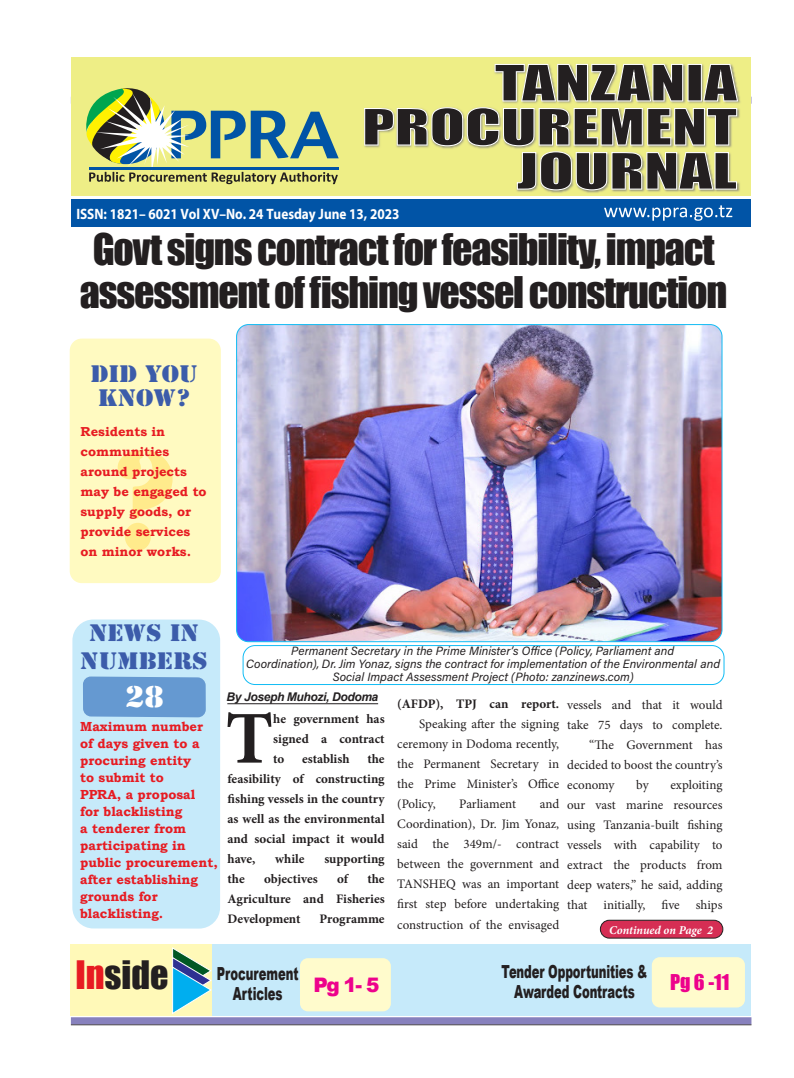
<style>
.page{position:relative;width:794px;height:1078px;background:#fff}
.page>*{position:absolute;margin:0;border:0;box-sizing:border-box;transform-origin:0 0}
.t1{font:129px "Stencil Std";color:#ffeb8c;scale:.93 1}
.t2{font:700 74.5px "Minion Pro";color:#231f20}
.t3{font:40px/43px "Impact";letter-spacing:-.03em;color:#231f20;text-align:center}
.t4{font:36px "Impact";color:#231f20}
.t5{font:28px "Stencil Std";color:#fff;scale:1.09 1}
.t6{font:22.3px/24px "Stencil Std";letter-spacing:-.005em;color:#3c5caa;text-align:center;scale:1.09 1}
.t7{font:20px "Impact";color:#ed028c}
.t8{font:900 20px "Arial";color:#ed028c}
.t9{font:900 18px/20px "Arial";letter-spacing:-.01em;color:#231f20;text-align:center;scale:.64 1}
.t10{font:700 15px "Myriad Pro";color:#fff;scale:.88 1}
.t11{font:700 13.1px/17px "Bookman Old Style";color:#e71b22}
.t12{font:13px/20px "Minion Pro";color:#231f20;text-align:justify}
.t13{font:700 13px/20px "Minion Pro";color:#231f20;text-align:justify}
.t14{font:700 13px/20px "Bookman Old Style";color:#e71b22}
.t15{font:12px/13px "Acumin Variable Concept";letter-spacing:.01em;color:#231f20;text-align:center}
.t16{font:italic 700 12px "Arial";letter-spacing:-.03em;color:#231f20}
.t17{font:italic 700 12px "Minion Pro";letter-spacing:-.005em;color:#fff}
.s1{color:#e71b22}
</style>
<div class="page">
<hr style="left:71px;top:1023px;width:680px;height:1px;background:#231f20">
<svg style="left:71px;top:1017px;width:680px;height:6px;background:#8c86bf"></svg>
<div style="left:71px;top:57px;width:679px;height:141px;background:#eeee86"></div>
<div style="left:71px;top:198px;width:679px;height:29px;background:#0154a6"></div>
<svg style="left:86px;top:88px;width:253px;height:96px"></svg>
<svg style="left:604px;top:205px;width:128px;height:16px"></svg>
<hr style="left:71px;top:196px;width:679px;height:3px;background:#fff">
<img style="left:495px;top:63px;width:246px;height:130px">
<svg style="left:494px;top:64px;width:244px;height:37px;background:#6b6855"></svg>
<svg style="left:364px;top:107px;width:373px;height:83px"></svg>
<div style="left:72px;top:619px;width:148px;height:309px;background:#c6eafa;border-radius:21px"></div>
<div style="left:70px;top:338px;width:151px;height:245px;background:#fffac1;border-radius:12px"></div>
<div style="left:70px;top:943px;width:681px;height:72px;background:#c6eafa"></div>
<div style="left:70px;top:943px;width:142px;height:72px;background:#fff9b8"></div>
<svg style="left:172px;top:947px;width:40px;height:67px"></svg>
<div style="left:300px;top:957px;width:91px;height:54px;background:#fffbcc;border-radius:8px"></div>
<div style="left:652px;top:956px;width:93px;height:51px;background:#fffbcc;border-radius:8px"></div>
<div style="left:83px;top:676px;width:123px;height:41px;background:#6599d1"></div>
<img style="left:236px;top:324px;width:486px;height:317px">
<div style="left:236px;top:324px;width:486px;height:317px;border:1px solid #11bcf4;border-radius:12px"></div>
<div style="left:243px;top:645px;width:481px;height:39px;border:1px solid #11bcf4;border-radius:12px"></div>
<div style="left:600px;top:920px;width:123px;height:17px;background:#d62e54;border-radius:9px"></div>
<div style="left:600px;top:919px;width:123px;height:19px;border:1px solid #231f20;border-radius:9px"></div>
<hr style="left:227px;top:703px;width:151px;height:1px;background:#231f20">
<p class="t10" style="left:76px;top:204px;width:369px">ISSN: 1821– 6021 Vol XV–No. 24 Tuesday June 13, 2023</p>
<p class="t3" style="left:80px;top:227px;width:649px">Govt signs contract for feasibility, impact assessment of fishing vessel construction</p>
<p class="t6" style="left:91px;top:362px;width:100px">DID YOU<br>KNOW?</p>
<p class="t14" style="left:81px;top:421px;width:128px">Residents in communities around projects may be engaged to supply goods, or provide services on minor works.</p>
<p class="t1" style="left:109px;top:417px;width:80px">?</p>
<p class="t6" style="left:80px;top:619px;width:118px;line-height:28px">NEWS IN<br>NUMBERS</p>
<p class="t5" style="left:125px;top:678px;width:37px">28</p>
<p class="t11" style="left:80px;top:717px;width:139px">Maximum number of days given to a procuring entity<br>to submit to<br>PPRA, a proposal<br>for blacklisting<br>a tenderer from participating in public procurement, after establishing grounds for blacklisting.</p>
<p class="t15" style="left:246px;top:643px;width:475px">Permanent Secretary in the Prime Minister’s Office (Policy, Parliament and<br>Coordination), Dr. Jim Yonaz, signs the contract for implementation of the Environmental and<br>Social Impact Assessment Project (Photo: zanzinews.com)</p>
<p class="t16" style="left:226px;top:688px;width:153px">By Joseph Muhozi, Dodoma</p>
<p class="t13" style="left:397px;top:693px;width:163px">(AFDP), TPJ can report.</p>
<p class="t12" style="left:397px;top:714px;width:163px;text-indent:22px">Speaking after the signing ceremony in Dodoma recently, the Permanent Secretary in the Prime Minister’s Office (Policy,</p>
<p class="t12" style="left:567px;top:694px;width:157px">vessels and that it would take 75 days to complete.</p>
<p class="t12" style="left:567px;top:734px;width:157px;text-indent:22px">“The Government has decided to boost the country’s economy</p>
<p class="t2" style="left:225px;top:686px;width:49px">T</p>
<p class="t13" style="left:273px;top:708px;width:113px">he government has signed a contract to</p>
<p class="t13" style="left:227px;top:748px;width:159px;text-indent:140px">the feasibility of constructing fishing vessels in the country as well as the environmental and social impact it would have,</p>
<p class="t13" style="left:302px;top:748px;width:49px">establish</p>
<p class="t12" style="left:567px;top:774px;width:157px;text-indent:103px">exploiting our vast marine resources using Tanzania-built fishing vessels with capability to extract the products from deep waters,” he said, adding that initially, five ships</p>
<p class="t12" style="left:636px;top:774px;width:14px">by</p>
<p class="t12" style="left:397px;top:794px;width:163px;text-indent:142px">and Coordination), Dr. Jim Yonaz, said the 349m/- contract between the government and TANSHEQ was an important first step before undertaking construction of the envisaged</p>
<p class="t12" style="left:459px;top:794px;width:58px">Parliament</p>
<p class="t13" style="left:275px;top:848px;width:31px">while</p>
<p class="t13" style="left:324px;top:848px;width:62px">supporting</p>
<p class="t13" style="left:227px;top:868px;width:19px">the</p>
<p class="t13" style="left:264px;top:868px;width:55px">objectives</p>
<p class="t13" style="left:337px;top:868px;width:12px">of</p>
<p class="t13" style="left:227px;top:868px;width:159px;text-indent:140px">the Agriculture and Fisheries Development</p>
<p class="t13" style="left:319px;top:908px;width:67px">Programme</p>
<p class="t17" style="left:609px;top:920px;width:106px">Continued on Page 2</p>
<p class="t4" style="left:75px;top:946px;width:95px"><span class="s1">In</span>side</p>
<p class="t9" style="left:217px;top:962px;width:130px">Procurement<br>Articles</p>
<p class="t8" style="left:313px;top:970px;width:68px">Pg 1- 5</p>
<p class="t9" style="left:501px;top:960px;width:230px">Tender Opportunities &amp;<br>Awarded Contracts</p>
<p class="t7" style="left:670px;top:966px;width:61px">Pg 6 -11</p>
</div>
